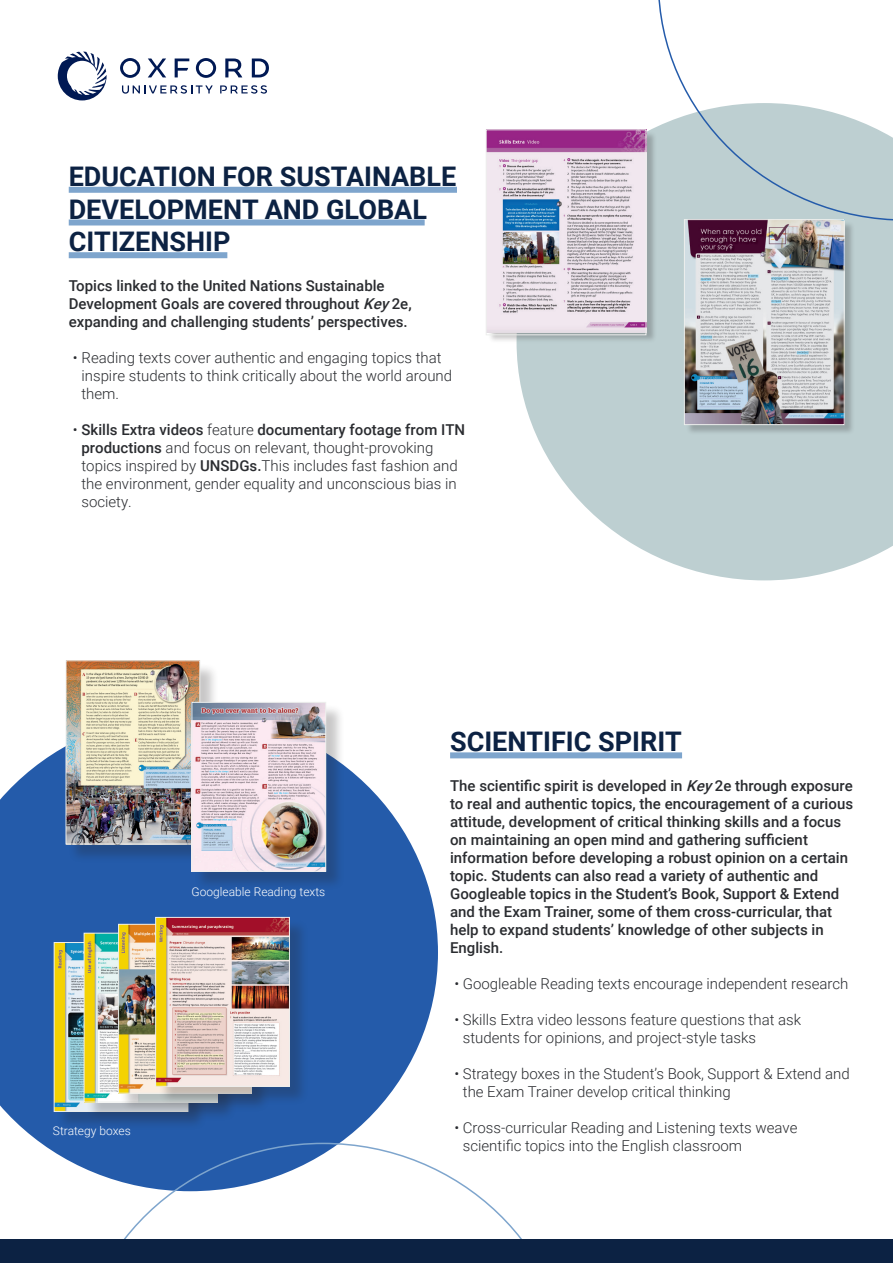
<style>
.page{position:relative;width:893px;height:1263px;background:#fff}
.page>*{position:absolute;margin:0;border:0;box-sizing:border-box;transform-origin:0 0}
.t1{font:700 27px/32.4px "Roboto";color:#0c2243}
.t2{font:300 15px/18px "Roboto";color:#2a2c30}
.t3{font:500 15px/18px "Roboto";color:#2a2c30}
.t4{font:300 12px "Roboto";color:#fff}
.s1{font-style:italic}
.s2{font-weight:500}
</style>
<div class="page">
<svg style="left:517px;top:126px;width:376px;height:454px;fill:#bdcfd1"></svg>
<svg style="left:658px;top:0;width:235px;height:221px"></svg>
<svg style="left:58px;top:52px;width:49px;height:48px"></svg>
<svg style="left:148px;top:59px;width:18px;height:18px"></svg>
<svg style="left:225px;top:59px;width:17px;height:18px"></svg>
<svg style="left:252px;top:59px;width:17px;height:18px"></svg>
<svg style="left:120px;top:58px;width:20px;height:20px"></svg>
<svg style="left:196px;top:58px;width:20px;height:20px"></svg>
<svg style="left:175px;top:59px;width:14px;height:18px"></svg>
<svg style="left:122px;top:85px;width:91px;height:9px"></svg>
<svg style="left:220px;top:85px;width:47px;height:9px"></svg>
<svg style="left:0;top:746px;width:438px;height:418px;fill:#245baa"></svg>
<svg style="left:74px;top:1143px;width:448px;height:96px"></svg>
<div style="left:69px;top:187px;width:388px;height:6px;background:#7ea5cd"></div>
<div style="left:450px;top:752px;width:232px;height:6px;background:#7ea5cd"></div>
<div style="left:69px;top:219px;width:356px;height:6px;background:#7ea5cd"></div>
<div style="left:68px;top:663px;width:151px;height:200px;background:#231f20;opacity:.25"></div>
<img style="left:68px;top:663px;width:130px;height:179px">
<div style="left:66px;top:661px;width:134px;height:183px;border:1px solid #edefed"></div>
<div style="left:69px;top:252px;width:158px;height:6px;background:#7ea5cd"></div>
<div style="left:686px;top:221px;width:169px;height:214px;background:#231f20;opacity:.25"></div>
<img style="left:686px;top:221px;width:156px;height:202px">
<div style="left:684px;top:219px;width:160px;height:206px;border:1px solid #edefed"></div>
<div style="left:194px;top:704px;width:151px;height:186px;background:#231f20;opacity:.25"></div>
<img style="left:194px;top:704px;width:130px;height:165px">
<div style="left:192px;top:702px;width:134px;height:169px;border:1px solid #edefed"></div>
<div style="left:56px;top:944px;width:151px;height:186px;background:#231f20;opacity:.25"></div>
<img style="left:56px;top:944px;width:30px;height:165px">
<div style="left:54px;top:942px;width:134px;height:169px;border:1px solid #edefed"></div>
<div style="left:86px;top:935px;width:150px;height:186px;background:#231f20;opacity:.25"></div>
<img style="left:86px;top:935px;width:35px;height:165px">
<div style="left:121px;top:926px;width:149px;height:186px;background:#231f20;opacity:.25"></div>
<img style="left:120px;top:926px;width:38px;height:165px">
<div style="left:118px;top:924px;width:133px;height:169px;border:1px solid #edefed"></div>
<div style="left:158px;top:919px;width:150px;height:186px;background:#231f20;opacity:.25"></div>
<img style="left:157px;top:919px;width:131px;height:165px">
<div style="left:155px;top:917px;width:135px;height:169px;border:1px solid #edefed"></div>
<div style="left:0;top:1239px;width:893px;height:24px;background:#0c2243"></div>
<div style="left:488px;top:131px;width:169px;height:215px;background:#231f20;opacity:.25"></div>
<img style="left:488px;top:132px;width:156px;height:200px">
<div style="left:486px;top:130px;width:160px;height:205px;border:1px solid #edefed"></div>
<h1 class="t1" style="left:69px;top:159px;width:389px">EDUCATION FOR SUSTAINABLE<br>DEVELOPMENT AND GLOBAL<br>CITIZENSHIP</h1>
<p class="t3" style="left:69px;top:276px;width:344px">Topics linked to the United Nations Sustainable<br>Development Goals are covered throughout <span class="s1">Key</span>2e, expanding and challenging students’ perspectives.</p>
<p class="t2" style="left:81px;top:348px;width:372px;text-indent:-9px">• Reading texts cover authentic and engaging topics that inspire students to think critically about the world around them.</p>
<p class="t2" style="left:81px;top:420px;width:385px;text-indent:-9px">• <span class="s2">Skills Extra videos</span> feature <span class="s2">documentary footage from ITN productions</span> and focus on relevant, thought-provoking topics inspired by <span class="s2">UNSDGs.</span>This includes fast fashion and the environment, gender equality and unconscious bias in society.</p>
<p class="t4" style="left:192px;top:883px;width:135px">Googleable Reading texts</p>
<p class="t4" style="left:53px;top:1122px;width:79px">Strategy boxes</p>
<h1 class="t1" style="left:450px;top:724px;width:233px">SCIENTIFIC SPIRIT</h1>
<p class="t3" style="left:450px;top:776px;width:404px">The scientific spirit is developed in <span class="s1">Key</span>2e through exposure to real and authentic topics, the encouragement of a curious attitude, development of critical thinking skills and a focus on maintaining an open mind and gathering sufficient information before developing a robust opinion on a certain topic. Students can also read a variety of authentic and Googleable topics in the Student’s Book, Support &amp; Extend and the Exam Trainer, some of them cross-curricular, that help to expand students’ knowledge of other subjects in English.</p>
<p class="t2" style="left:454px;top:974px;width:395px">• Googleable Reading texts encourage independent research</p>
<p class="t2" style="left:463px;top:1010px;width:340px;text-indent:-9px">• Skills Extra video lessons feature questions that ask students for opinions, and project-style tasks</p>
<p class="t2" style="left:463px;top:1064px;width:388px;text-indent:-9px">• Strategy boxes in the Student’s Book, Support &amp; Extend and the Exam Trainer develop critical thinking</p>
<p class="t2" style="left:463px;top:1118px;width:336px;text-indent:-9px">• Cross-curricular Reading and Listening texts weave scientific topics into the English classroom</p>
</div>
